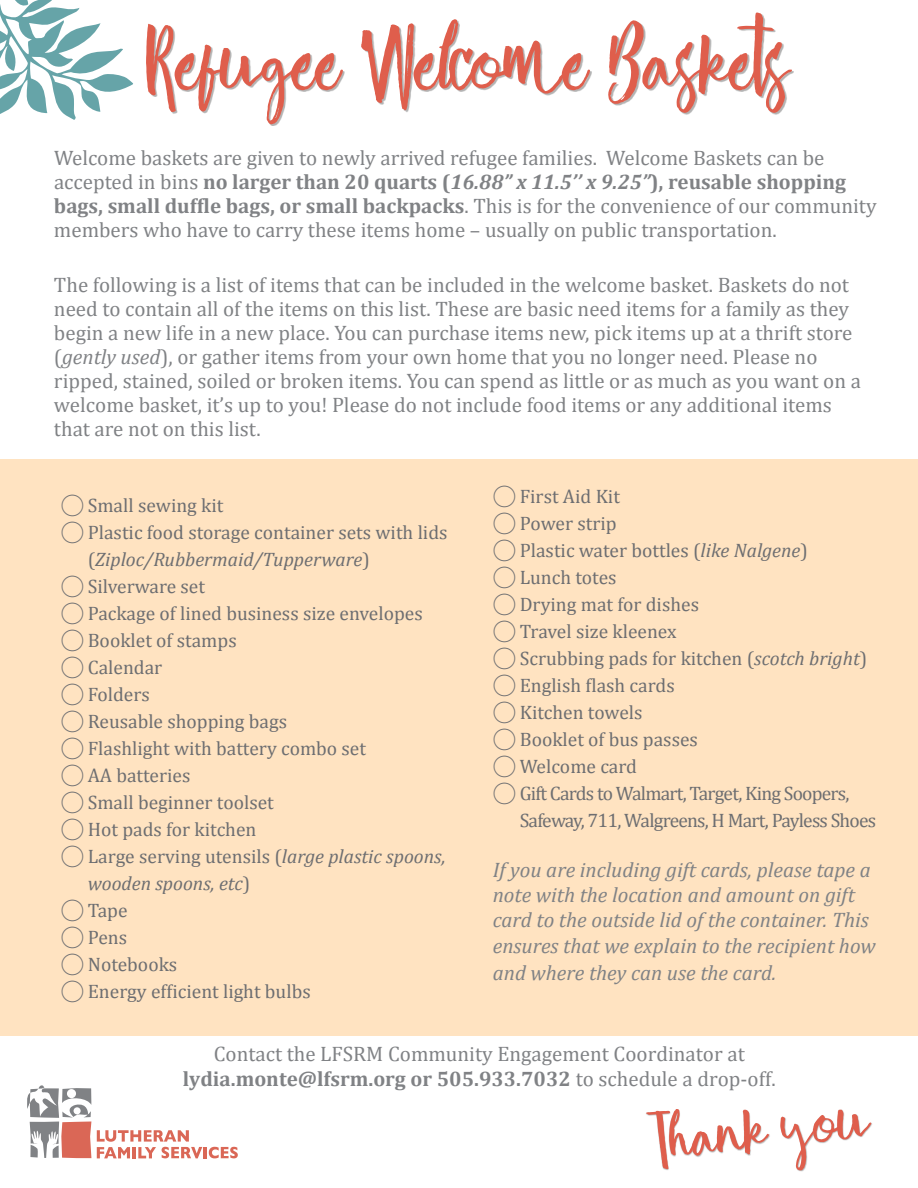
<style>
.page{position:relative;width:918px;height:1188px;background:#fff}
.page>*{position:absolute;margin:0;border:0;box-sizing:border-box;transform-origin:0 0}
.t1{font:84.15px "Risoless Script";color:#df5e4c}
.t2{font:63.3px "Risoless Script";color:#df5e4c}
.t3{font:21px/24px "Cambria";color:#808285}
.t4{font:italic 21px/25.7px "Cambria";color:#808285}
.t5{font:19.5px "Cambria";color:#6d6e71}
.t6{font:19.5px "Cambria";letter-spacing:-.04em;color:#6d6e71}
.t7{font:italic 19.5px "Cambria";color:#6d6e71}
.s1{font-weight:700}
.s2{font-weight:700;font-style:italic}
.s3{font-style:italic}
.s4{font-style:normal}
</style>
<div class="page">
<div style="left:148px;top:14px;width:646px;height:112px;background:#000;opacity:.3"></div>
<svg style="left:0;top:0;width:133px;height:120px"></svg>
<svg style="left:97px;top:1130px;width:141px;height:28px"></svg>
<svg style="left:27px;top:1085px;width:64px;height:73px"></svg>
<div style="left:0;top:459px;width:918px;height:576px;background:#ffe3c1"></div>
<div style="left:646px;top:1109px;width:227px;height:63px;background:#000;opacity:.3"></div>
<h1 class="t1" style="left:146px;top:12px;width:645px">Refugee Welcome Baskets</h1>
<p class="t3" style="left:54px;top:146px;width:824px">Welcome baskets are given to newly arrived refugee families. Welcome Baskets can be accepted in bins <span class="s1">no larger than 20 quarts (</span><span class="s2">16.88” x 11.5’’ x 9.25”</span><span class="s1">), reusable shopping bags, small duffle bags, or small backpacks</span>. This is for the convenience of our community members who have to carry these items home – usually on public transportation.</p>
<p class="t3" style="left:54px;top:272px;width:808px">The following is a list of items that can be included in the welcome basket. Baskets do not need to contain all of the items on this list. These are basic need items for a family as they begin a new life in a new place. You can purchase items new, pick items up at a thrift store (<span class="s3">gently used</span>), or gather items from your own home that you no longer need. Please no ripped, stained, soiled or broken items. You can spend as little or as much as you want on a welcome basket, it’s up to you! Please do not include food items or any additional items that are not on this list.</p>
<p class="t5" style="left:61px;top:494px;width:164px">᫺ Small sewing kit</p>
<p class="t5" style="left:61px;top:521px;width:388px">᫺ Plastic food storage container sets with lids</p>
<p class="t7" style="left:88px;top:545px;width:284px"><span class="s4">(</span>Ziploc/Rubbermaid/Tupperware<span class="s4">)</span></p>
<p class="t5" style="left:61px;top:575px;width:146px">᫺ Silverware set</p>
<p class="t5" style="left:61px;top:602px;width:364px">᫺ Package of lined business size envelopes</p>
<p class="t5" style="left:61px;top:629px;width:178px">᫺ Booklet of stamps</p>
<p class="t5" style="left:61px;top:656px;width:103px">᫺ Calendar</p>
<p class="t5" style="left:61px;top:683px;width:91px">᫺ Folders</p>
<p class="t5" style="left:61px;top:710px;width:228px">᫺ Reusable shopping bags</p>
<p class="t5" style="left:61px;top:737px;width:307px">᫺ Flashlight with battery combo set</p>
<p class="t5" style="left:61px;top:764px;width:131px">᫺ AA batteries</p>
<p class="t5" style="left:61px;top:791px;width:215px">᫺ Small beginner toolset</p>
<p class="t5" style="left:61px;top:818px;width:197px">᫺ Hot pads for kitchen</p>
<p class="t5" style="left:61px;top:845px;width:386px">᫺ Large serving utensils (<span class="s3">large plastic spoons,</span></p>
<p class="t7" style="left:88px;top:869px;width:164px">wooden spoons, etc<span class="s4">)</span></p>
<p class="t5" style="left:61px;top:899px;width:68px">᫺ Tape</p>
<p class="t5" style="left:61px;top:926px;width:68px">᫺ Pens</p>
<p class="t5" style="left:61px;top:953px;width:118px">᫺ Notebooks</p>
<p class="t5" style="left:61px;top:980px;width:251px">᫺ Energy efficient light bulbs</p>
<p class="t5" style="left:493px;top:485px;width:129px">᫺ First Aid Kit</p>
<p class="t5" style="left:493px;top:512px;width:126px">᫺ Power strip</p>
<p class="t5" style="left:493px;top:539px;width:317px">᫺ Plastic water bottles (<span class="s3">like Nalgene</span>)</p>
<p class="t5" style="left:493px;top:566px;width:125px">᫺ Lunch totes</p>
<p class="t5" style="left:493px;top:593px;width:208px">᫺ Drying mat for dishes</p>
<p class="t5" style="left:493px;top:620px;width:185px">᫺ Travel size kleenex</p>
<p class="t5" style="left:493px;top:647px;width:376px">᫺ Scrubbing pads for kitchen (<span class="s3">scotch bright</span>)</p>
<p class="t5" style="left:493px;top:674px;width:184px">᫺ English flash cards</p>
<p class="t5" style="left:493px;top:701px;width:151px">᫺ Kitchen towels</p>
<p class="t5" style="left:493px;top:728px;width:207px">᫺ Booklet of bus passes</p>
<p class="t5" style="left:493px;top:755px;width:146px">᫺ Welcome card</p>
<p class="t6" style="left:493px;top:782px;width:358px">᫺ Gift Cards to Walmart, Target, King Soopers,</p>
<p class="t6" style="left:520px;top:809px;width:358px">Safeway, 711, Walgreens, H Mart, Payless Shoes</p>
<p class="t4" style="left:493px;top:856px;width:385px">If you are including gift cards, please tape a note with the location and amount on gift card to the outside lid of the container. This ensures that we explain to the recipient how and where they can use the card.</p>
<p class="t3" style="left:183px;top:1041px;width:594px;line-height:25.2px;text-align:center">Contact the LFSRM Community Engagement Coordinator at <span class="s1">lydia.monte@lfsrm.org or 505.933.7032</span> to schedule a drop-off.</p>
<h2 class="t2" style="left:645px;top:1103px;width:223px;rotate:-6deg">Thank you</h2>
</div>
